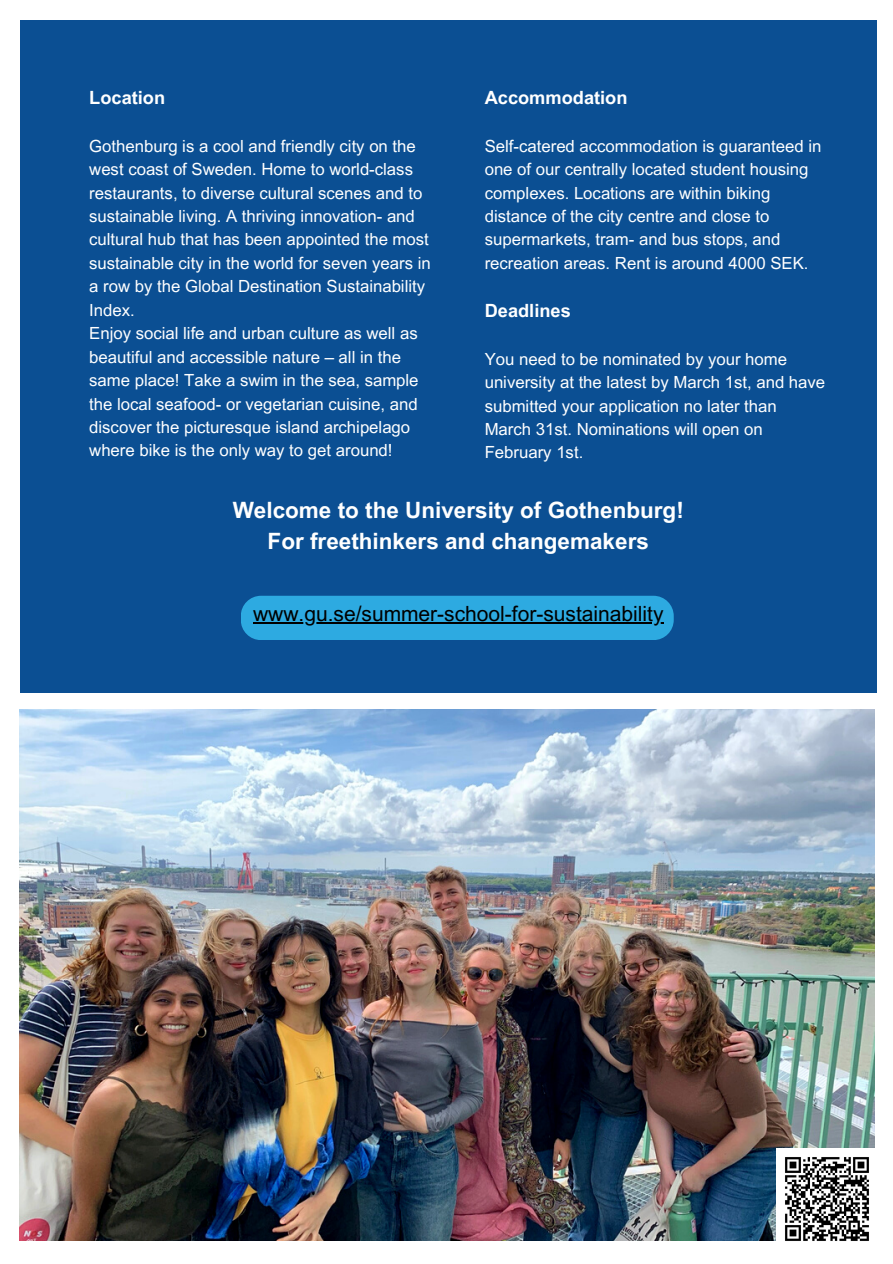
<style>
.page{position:relative;width:893px;height:1264px;background:#fff}
.page>*{position:absolute;margin:0;border:0;box-sizing:border-box;transform-origin:0 0}
.t1{font:700 22.5px "Arial MT Pro";color:#fff}
.t2{font:21px "Arial MT Pro";color:#000}
.t3{font:700 18.3px "Arial MT Pro";color:#fff}
.t4{font:16.8px/23.4px "Arial MT Pro";color:#fff}
</style>
<div class="page">
<div style="left:20px;top:20px;width:856px;height:672px;background:#0b4f93"></div>
<img style="left:20px;top:709px;width:854px;height:531px">
<div style="left:241px;top:595px;width:432px;height:45px;background:#2daae1;border-radius:20px"></div>
<img style="left:776px;top:1148px;width:98px;height:93px">
<hr style="left:253px;top:622px;width:410px;height:1px;background:#000">
<p class="t3" style="left:89px;top:91px;width:77px">Location</p>
<p class="t4" style="left:89px;top:136px;width:343px">Gothenburg is a cool and friendly city on the west coast of Sweden. Home to world-class restaurants, to diverse cultural scenes and to sustainable living. A thriving innovation- and cultural hub that has been appointed the most sustainable city in the world for seven years in a row by the Global Destination Sustainability Index.</p>
<p class="t4" style="left:89px;top:324px;width:331px">Enjoy social life and urban culture as well as beautiful and accessible nature – all in the same place! Take a swim in the sea, sample the local seafood- or vegetarian cuisine, and discover the picturesque island archipelago where bike is the only way to get around!</p>
<p class="t3" style="left:484px;top:91px;width:144px">Accommodation</p>
<p class="t4" style="left:484px;top:136px;width:338px">Self-catered accommodation is guaranteed in one of our centrally located student housing complexes. Locations are within biking distance of the city centre and close to supermarkets, tram- and bus stops, and recreation areas. Rent is around 4000 SEK.</p>
<p class="t3" style="left:484px;top:304px;width:88px">Deadlines</p>
<p class="t4" style="left:484px;top:349px;width:342px">You need to be nominated by your home university at the latest by March 1st, and have submitted your application no later than March 31st. Nominations will open on February 1st.</p>
<p class="t1" style="left:233px;top:501px;width:452px">Welcome to the University of Gothenburg!</p>
<p class="t1" style="left:267px;top:532px;width:383px">For freethinkers and changemakers</p>
<p class="t2" style="left:253px;top:606px;width:412px">www.gu.se/summer-school-for-sustainability</p>
</div>
